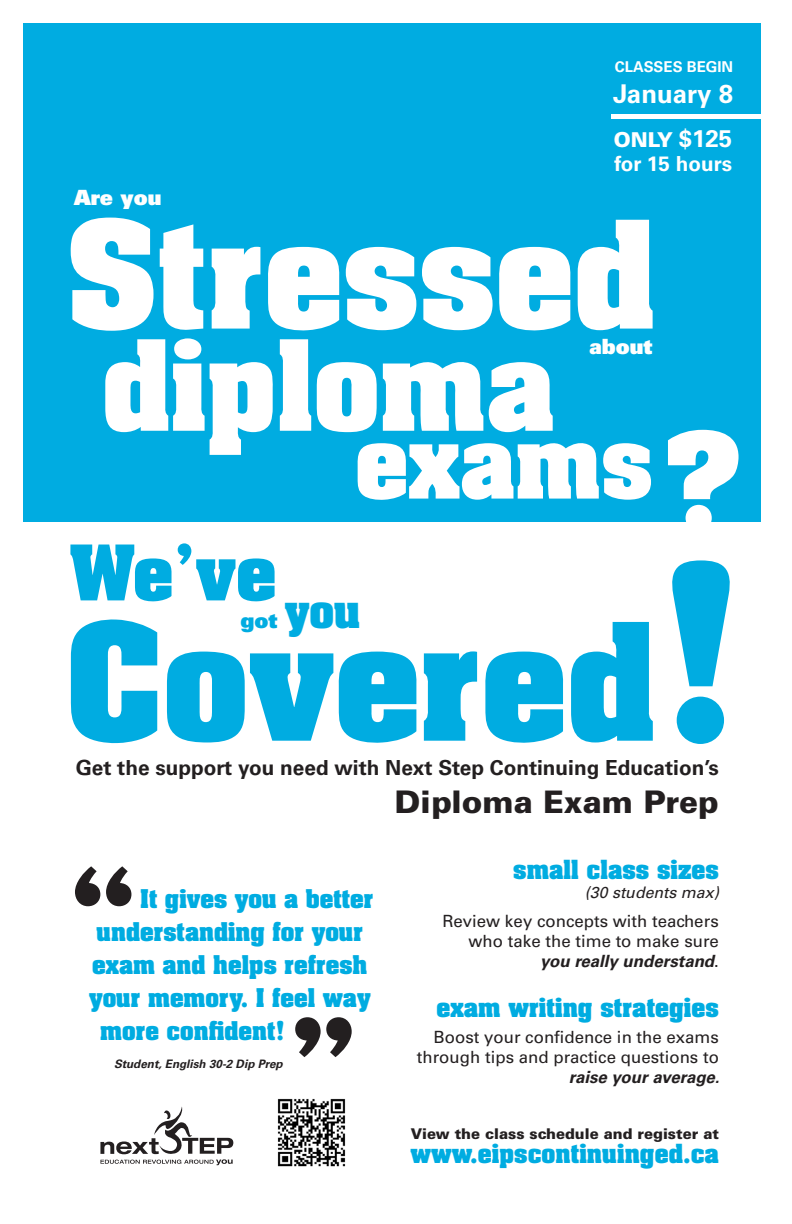
<style>
.page{position:relative;width:792px;height:1224px;background:#fff}
.page>*{position:absolute;margin:0;border:0;box-sizing:border-box;transform-origin:0 0}
.t1{font:700 206px "Aachen";color:#00ace1}
.t2{font:700 138.6px "Aachen";color:#00ace1}
.t3{font:700 127px "Aachen";color:#fff}
.t4{font:700 121px "Aachen";color:#231f20}
.t5{font:700 114px "Aachen";color:#fff}
.t6{font:700 106.7px "Aachen";color:#fff}
.t7{font:700 86.1px "Aachen";color:#fff}
.t8{font:700 65.2px "Aachen";color:#00ace1}
.t9{font:900 31.1px "Univers";color:#231f20}
.t10{font:700 25.8px "Univers";color:#fff}
.t11{font:700 22.5px "Aachen";color:#00ace1}
.t12{font:700 22px "Aachen";color:#00ace1}
.t13{font:900 21px "Univers";color:#fff}
.t14{font:900 21px "Univers";color:#00ace1}
.t15{font:700 20.8px "Univers";color:#231f20}
.t16{font:700 20.7px "Univers";color:#fff}
.t17{font:900 20.5px "Univers";color:#fff}
.t18{font:16.8px/20.2px "Univers";color:#231f20;text-align:right}
.t19{font:italic 15.9px "Univers";color:#231f20}
.t20{font:700 14.9px "Univers";color:#fff}
.t21{font:900 14.8px "Univers";color:#231f20}
.t22{font:italic 700 11.7px "Univers";color:#231f20}
.s1{font-weight:700;font-size:24px}
.s2{font-family:"Aachen";font-weight:700;font-size:40px}
.s3{font-weight:700;font-style:italic}
</style>
<div class="page">
<div style="left:23px;top:24px;width:738px;height:498px;background:#00ace1"></div>
<hr style="left:612px;top:115px;width:180px;height:4px;background:#fff">
<svg style="left:100px;top:1107px;width:133px;height:58px"></svg>
<img style="left:277px;top:1098px;width:69px;height:69px">
<p class="t13" style="left:74px;top:184px;width:89px">Are you</p>
<p class="t20" style="left:615px;top:58px;width:120px">CLASSES BEGIN</p>
<p class="t10" style="left:613px;top:78px;width:122px">January 8</p>
<p class="t17" style="left:614px;top:126px;width:120px">ONLY <span class="s1">$125</span></p>
<p class="t16" style="left:614px;top:152px;width:119px">for 15 hours</p>
<p class="t3" style="left:66px;top:183px;width:591px">Stressed</p>
<p class="t13" style="left:589px;top:332px;width:64px">about</p>
<p class="t6" style="left:102px;top:309px;width:454px">diploma</p>
<p class="t7" style="left:355px;top:400px;width:299px">exams</p>
<p class="t8" style="left:70px;top:526px;width:208px">We’ve</p>
<p class="t14" style="left:240px;top:607px;width:122px">got <span class="s2">you</span></p>
<p class="t2" style="left:66px;top:582px;width:591px">Covered</p>
<p class="t5" style="left:663px;top:399px;width:81px">?</p>
<p class="t1" style="left:656px;top:505px;width:92px">!</p>
<p class="t15" style="left:76px;top:756px;width:645px">Get the support you need with Next Step Continuing Education’s</p>
<p class="t4" style="left:67px;top:834px;width:74px">“</p>
<p class="t12" style="left:140px;top:883px;width:235px">It gives you a better</p>
<p class="t12" style="left:97px;top:916px;width:268px">understanding for your</p>
<p class="t12" style="left:92px;top:949px;width:277px">exam and helps refresh</p>
<p class="t12" style="left:89px;top:982px;width:283px">your memory. I feel way</p>
<p class="t12" style="left:100px;top:1015px;width:187px">more confident!</p>
<p class="t4" style="left:287px;top:985px;width:74px">”</p>
<p class="t22" style="left:114px;top:1057px;width:170px">Student, English 30-2 Dip Prep</p>
<p class="t9" style="left:394px;top:782px;width:326px">Diploma Exam Prep</p>
<p class="t11" style="left:513px;top:854px;width:207px">small class sizes</p>
<p class="t19" style="left:585px;top:883px;width:136px">(30 students max)</p>
<p class="t18" style="left:443px;top:911px;width:278px">Review key concepts with teachers who take the time to make sure <span class="s3">you really understand</span>.</p>
<p class="t11" style="left:437px;top:991px;width:284px">exam writing strategies</p>
<p class="t18" style="left:417px;top:1027px;width:304px">Boost your confidence in the exams through tips and practice questions to <span class="s3">raise your average.</span></p>
<p class="t21" style="left:411px;top:1125px;width:310px">View the class schedule and register at</p>
<p class="t11" style="left:411px;top:1137px;width:310px">www.eipscontinuinged.ca</p>
</div>
